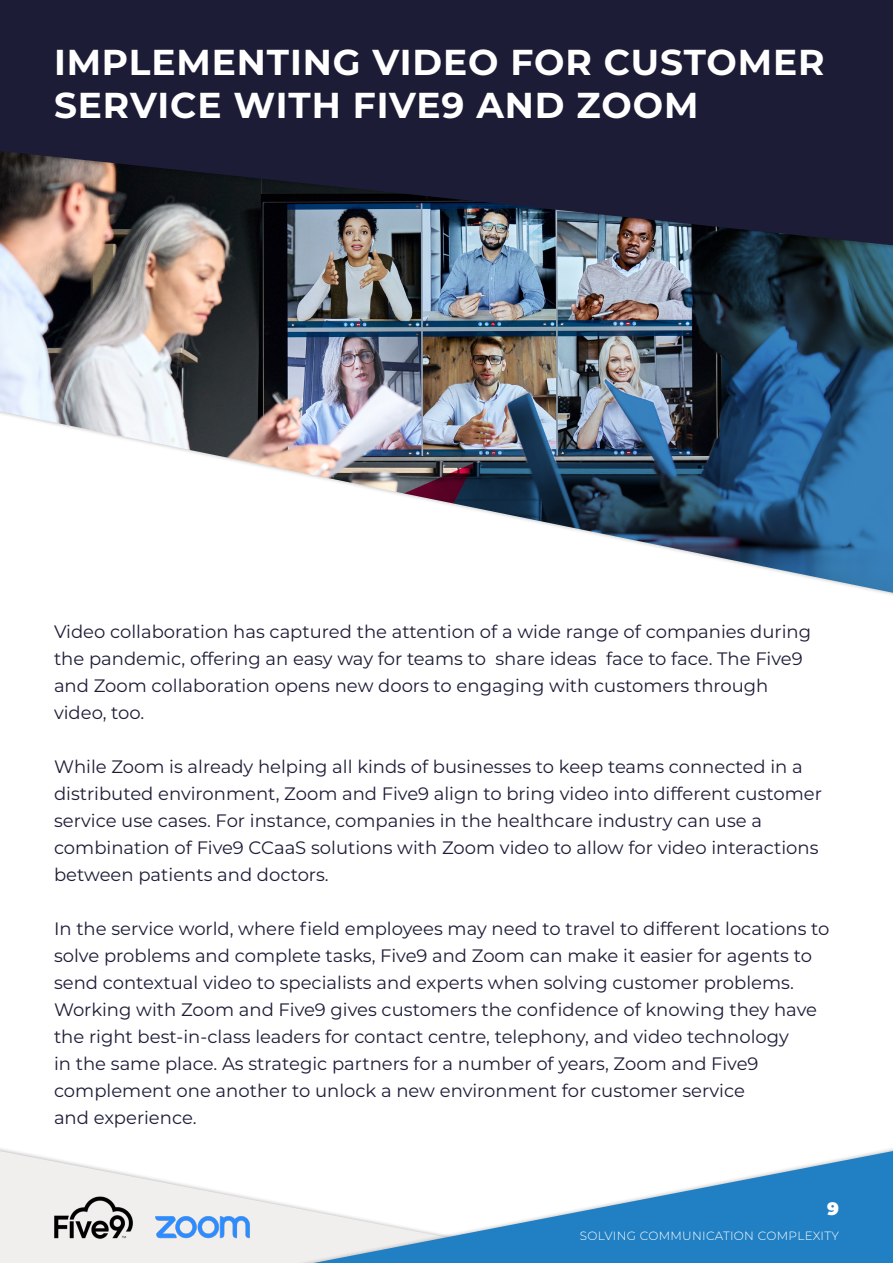
<style>
.page{position:relative;width:893px;height:1263px;background:#fff}
.page>*{position:absolute;margin:0;border:0;box-sizing:border-box;transform-origin:0 0}
.t1{font:700 36px/43.2px "Montserrat";letter-spacing:.025em;color:#fff}
.t2{font:18px/27px "Montserrat";color:#1c1d37}
.t3{font:900 18px "Montserrat";color:#fff}
.t4{font:300 12px "Montserrat";letter-spacing:.025em;color:#fff}
</style>
<div class="page">
<img style="left:0;top:251px;width:893px;height:342px">
<div style="left:0;top:0;width:893px;height:251px;background:#000;opacity:.3"></div>
<svg style="left:0;top:0;width:893px;height:245px;fill:#1c1c37"></svg>
<svg style="left:0;top:1151px;width:211px;height:112px;fill:#f1eeee"></svg>
<div style="left:211px;top:1144px;width:682px;height:119px;background:#000;opacity:.3"></div>
<svg style="left:314px;top:1151px;width:579px;height:112px"></svg>
<img style="left:154px;top:1216px;width:97px;height:23px">
<img style="left:54px;top:1195px;width:78px;height:45px">
<h1 class="t1" style="left:54px;top:38px;width:772px">IMPLEMENTING VIDEO FOR CUSTOMER<br>SERVICE WITH FIVE9 AND ZOOM</h1>
<p class="t2" style="left:54px;top:617px;width:759px">Video collaboration has captured the attention of a wide range of companies during the pandemic, offering an easy way for teams to share ideas face to face. The Five9 and Zoom collaboration opens new doors to engaging with customers through video, too.</p>
<p class="t2" style="left:54px;top:752px;width:769px">While Zoom is already helping all kinds of businesses to keep teams connected in a distributed environment, Zoom and Five9 align to bring video into different customer service use cases. For instance, companies in the healthcare industry can use a combination of Five9 CCaaS solutions with Zoom video to allow for video interactions between patients and doctors.</p>
<p class="t2" style="left:54px;top:914px;width:777px">In the service world, where field employees may need to travel to different locations to solve problems and complete tasks, Five9 and Zoom can make it easier for agents to send contextual video to specialists and experts when solving customer problems.<br>Working with Zoom and Five9 gives customers the confidence of knowing they have the right best-in-class leaders for contact centre, telephony, and video technology<br>in the same place. As strategic partners for a number of years, Zoom and Five9 complement one another to unlock a new environment for customer service<br>and experience.</p>
<p class="t3" style="left:827px;top:1195px;width:13px">9</p>
<p class="t4" style="left:580px;top:1227px;width:261px">SOLVING COMMUNICATION COMPLEXITY</p>
</div>
